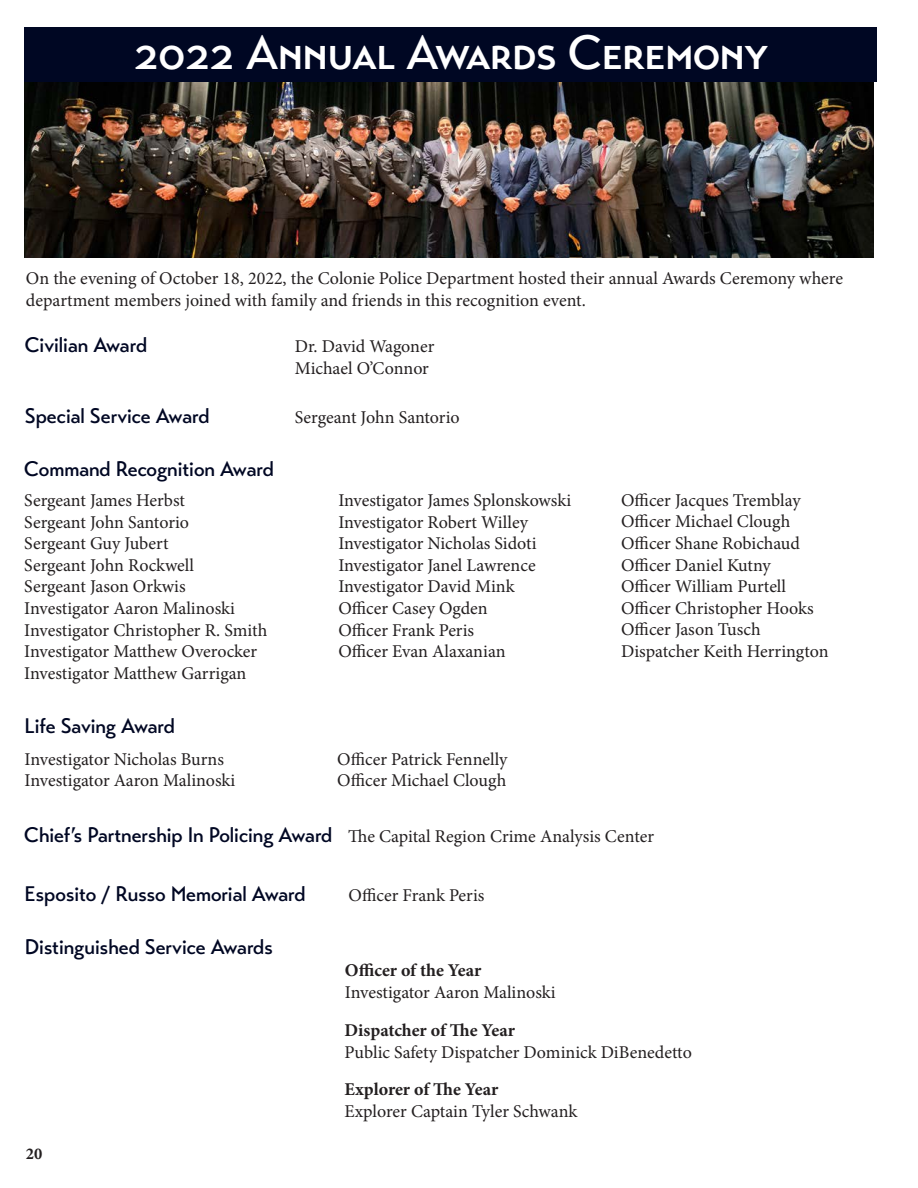
<style>
.page{position:relative;width:918px;height:1188px;background:#fff}
.page>*{position:absolute;margin:0;border:0;box-sizing:border-box;transform-origin:0 0}
.t1{font:500 48px "Transat";color:#fff}
.t2{font:500 21px "Transat";letter-spacing:-.005em;color:#000723}
.t3{font:18px/21.6px "Minion Pro";color:#231f20}
.t4{font:700 18px "Minion Pro";color:#231f20}
.t5{font:700 16.5px "Minion Pro";color:#231f20}
.s1{font-family:"Transat";font-weight:500;font-size:21px;color:#000723}
.s2{font-weight:700}
</style>
<div class="page">
<div style="left:25px;top:28px;width:852px;height:54px;background:#000723"></div>
<img style="left:25px;top:82px;width:848px;height:176px">
<p class="t1" style="left:134px;top:24px;width:635px">2022 Annual Awards Ceremony</p>
<p class="t3" style="left:26px;top:267px;width:819px;line-height:22.5px">On the evening of October 18, 2022, the Colonie Police Department hosted their annual Awards Ceremony where department members joined with family and friends in this recognition event.</p>
<p class="t2" style="left:25px;top:332px;width:124px">Civilian Award</p>
<p class="t3" style="left:295px;top:336px;width:141px">Dr. David Wagoner<br>Michael O’Connor</p>
<p class="t2" style="left:25px;top:403px;width:186px">Special Service Award</p>
<p class="t3" style="left:295px;top:406px;width:166px">Sergeant John Santorio</p>
<p class="t2" style="left:24px;top:456px;width:251px">Command Recognition Award</p>
<p class="t3" style="left:24px;top:489px;width:161px">Sergeant James Herbst</p>
<p class="t3" style="left:24px;top:511px;width:166px">Sergeant John Santorio</p>
<p class="t3" style="left:24px;top:533px;width:144px">Sergeant Guy Jubert</p>
<p class="t3" style="left:24px;top:554px;width:171px">Sergeant John Rockwell</p>
<p class="t3" style="left:24px;top:576px;width:163px">Sergeant Jason Orkwis</p>
<p class="t3" style="left:24px;top:597px;width:212px">Investigator Aaron Malinoski</p>
<p class="t3" style="left:24px;top:619px;width:245px">Investigator Christopher R. Smith</p>
<p class="t3" style="left:24px;top:641px;width:235px">Investigator Matthew Overocker</p>
<p class="t3" style="left:24px;top:662px;width:224px">Investigator Matthew Garrigan</p>
<p class="t2" style="left:25px;top:713px;width:152px">Life Saving Award</p>
<p class="t3" style="left:25px;top:748px;width:201px">Investigator Nicholas Burns</p>
<p class="t3" style="left:25px;top:770px;width:212px">Investigator Aaron Malinoski</p>
<p class="t3" style="left:338px;top:489px;width:234px">Investigator James Splonskowski<br>Investigator Robert Willey<br>Investigator Nicholas Sidoti<br>Investigator Janel Lawrence<br>Investigator David Mink<br>Officer Casey Ogden<br>Officer Frank Peris<br>Officer Evan Alaxanian</p>
<p class="t3" style="left:621px;top:489px;width:209px">Officer Jacques Tremblay<br>Officer Michael Clough<br>Officer Shane Robichaud<br>Officer Daniel Kutny<br>Officer William Purtell<br>Officer Christopher Hooks<br>Officer Jason Tusch<br>Dispatcher Keith Herrington</p>
<p class="t3" style="left:337px;top:748px;width:172px">Officer Patrick Fennelly<br>Officer Michael Clough</p>
<p class="t3" style="left:24px;top:825px;width:631px"><span class="s1">Chief’s Partnership In Policing Award</span> The Capital Region Crime Analysis Center</p>
<p class="t2" style="left:25px;top:881px;width:283px">Esposito / Russo Memorial Award</p>
<p class="t3" style="left:349px;top:884px;width:137px">Officer Frank Peris</p>
<p class="t2" style="left:25px;top:934px;width:249px">Distinguished Service Awards</p>
<p class="t5" style="left:26px;top:1142px;width:18px">20</p>
<p class="t4" style="left:345px;top:958px;width:138px">Officer of the Year</p>
<p class="t3" style="left:345px;top:982px;width:212px">Investigator Aaron Malinoski</p>
<p class="t3" style="left:345px;top:1020px;width:349px"><span class="s2">Dispatcher of The Year<br></span>Public Safety Dispatcher Dominick DiBenedetto</p>
<p class="t4" style="left:345px;top:1077px;width:155px">Explorer of The Year</p>
<p class="t3" style="left:345px;top:1100px;width:235px">Explorer Captain Tyler Schwank</p>
</div>
